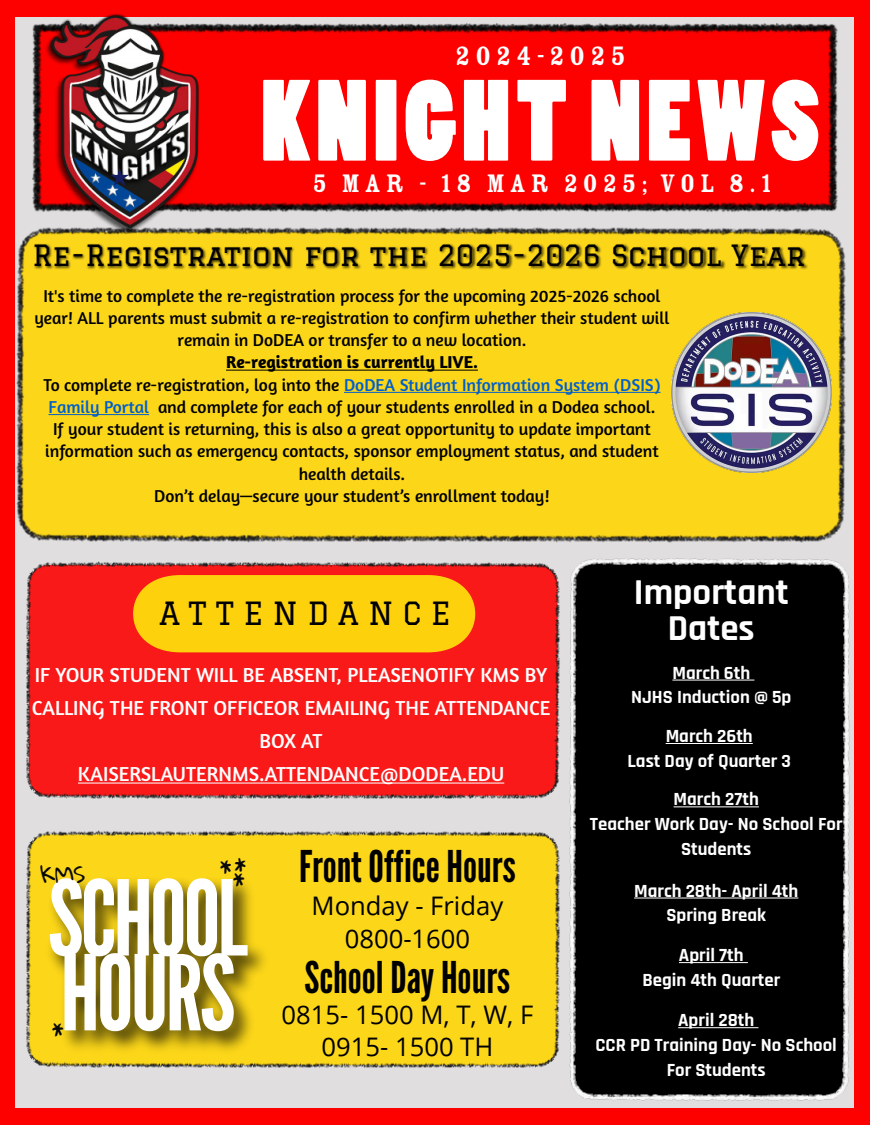
<style>
.page{position:relative;width:870px;height:1125px;background:#fff}
.page>*{position:absolute;margin:0;border:0;box-sizing:border-box;transform-origin:0 0}
.t1{font:107.75px "Poplar Std";letter-spacing:.05em;color:#fff}
.t2{font:104px/74.9px "League Gothic";letter-spacing:-.03em;color:#fff}
.t3{font:43.62px "League Gothic";color:#000}
.t4{font:700 36.88px/36px "Rajdhani";color:#fff;text-align:center}
.t5{font:31.25px "Graduate";letter-spacing:.295em;color:#000}
.t6{font:29.25px "Rosewood Std Fill";letter-spacing:.16em;color:#fff}
.t7{font:28.62px "Graduate";color:#000}
.t8{font:27.88px "Rosewood Std Fill";letter-spacing:.16em;color:#fff}
.t9{font:25.62px/32.2px "Open Sans";color:#000;text-align:center}
.t10{font:22.38px "Gloria Hallelujah";color:#080808}
.t11{font:20.62px/33.1px "Amaranth";color:#fff;text-align:center}
.t12{font:700 18.75px/24.8px "Rajdhani";color:#fff;text-align:center}
.t13{font:17.5px/22.2px "Amaranth";color:#000;text-align:center}
.s1{font-weight:700}
.s2{color:#005fcc}
</style>
<div class="page">
<div style="left:0;top:0;width:869px;height:1125px;background:#fd0000"></div>
<div style="left:16px;top:17px;width:838px;height:1091px;background:#e0dede"></div>
<img style="left:15px;top:222px;width:832px;height:326px">
<img style="left:26px;top:561px;width:534px;height:238px">
<div style="left:337px;top:831px;width:223px;height:237px;background:#fbd619"></div>
<img style="left:25px;top:232px;width:805px;height:49px">
<hr style="left:226px;top:370px;width:251px;height:1px;background:#000">
<hr style="left:344px;top:392px;width:316px;height:1px;background:#005fcc">
<hr style="left:48px;top:414px;width:101px;height:1px;background:#005fcc">
<hr style="left:78px;top:783px;width:426px;height:1px;background:#fff">
<img style="left:569px;top:558px;width:281px;height:543px">
<hr style="left:672px;top:680px;width:82px;height:1px;background:#fff">
<hr style="left:665px;top:743px;width:87px;height:1px;background:#fff">
<hr style="left:673px;top:806px;width:85px;height:1px;background:#fff">
<hr style="left:633px;top:898px;width:165px;height:1px;background:#fff">
<hr style="left:678px;top:962px;width:69px;height:1px;background:#fff">
<hr style="left:677px;top:1027px;width:81px;height:1px;background:#fff">
<img style="left:242px;top:23px;width:596px;height:190px">
<img style="left:16px;top:13px;width:226px;height:221px">
<svg style="left:110px;top:168px;width:19px;height:18px"></svg>
<img style="left:671px;top:312px;width:159px;height:160px">
<svg style="left:133px;top:575px;width:342px;height:77px;background:#fcc70d"></svg>
<img style="left:26px;top:830px;width:311px;height:238px">
<svg style="left:52px;top:1023px;width:12px;height:14px"></svg>
<svg style="left:219px;top:857px;width:28px;height:30px"></svg>
<h3 class="t6" style="left:454px;top:39px;width:172px">2024-2025</h3>
<h1 class="t1" style="left:261px;top:62px;width:560px">KNIGHT NEWS</h1>
<h3 class="t8" style="left:312px;top:168px;width:461px">5 MAR - 18 MAR 2025; VOL 8.1</h3>
<h3 class="t7" style="left:33px;top:238px;width:774px">Re-Registration for the 2025-2026 School Year</h3>
<p class="t13" style="left:34px;top:284px;width:636px">It's time to complete the re-registration process for the upcoming 2025-2026 school year! ALL parents must submit a re-registration to confirm whether their student will remain in DoDEA or transfer to a new location.</p>
<p class="t13" style="left:43px;top:351px;width:618px"><span class="s1">Re-registration is currently LIVE.<br></span>To complete re-registration, log into the <span class="s2">DoDEA Student Information System (DSIS)<br>Family Portal</span> and complete for each of your students enrolled in a Dodea school.<br>If your student is returning, this is also a great opportunity to update important information such as emergency contacts, sponsor employment status, and student health details.<br>Don’t delay—secure your student’s enrollment today!</p>
<h3 class="t5" style="left:159px;top:596px;width:292px">ATTENDANCE</h3>
<p class="t11" style="left:32px;top:658px;width:520px">IF YOUR STUDENT WILL BE ABSENT, PLEASENOTIFY KMS BY CALLING THE FRONT OFFICEOR EMAILING THE ATTENDANCE BOX AT<br>KAISERSLAUTERNMS.ATTENDANCE@DODEA.EDU</p>
<p class="t10" style="left:40px;top:863px;width:46px">KMS</p>
<h2 class="t2" style="left:48px;top:882px;width:201px">SCHOOL<br>HOURS</h2>
<h3 class="t3" style="left:299px;top:840px;width:218px">Front Office Hours</h3>
<h3 class="t9" style="left:311px;top:889px;width:193px">Monday - Friday<br>0800-1600</h3>
<h3 class="t3" style="left:304px;top:952px;width:207px">School Day Hours</h3>
<h3 class="t9" style="left:281px;top:998px;width:253px">0815- 1500 M, T, W, F<br>0915- 1500 TH</h3>
<h3 class="t4" style="left:633px;top:575px;width:156px">Important<br>Dates</h3>
<p class="t12" style="left:631px;top:661px;width:162px">March 6th<br>NJHS Induction @ 5p</p>
<p class="t12" style="left:627px;top:724px;width:165px">March 26th<br>Last Day of Quarter 3</p>
<p class="t12" style="left:589px;top:788px;width:254px">March 27th<br>Teacher Work Day- No School For<br>Students</p>
<p class="t12" style="left:633px;top:879px;width:166px">March 28th- April 4th<br>Spring Break</p>
<p class="t12" style="left:642px;top:943px;width:139px">April 7th<br>Begin 4th Quarter</p>
<p class="t12" style="left:595px;top:1008px;width:243px">April 28th<br>CCR PD Training Day- No School<br>For Students</p>
</div>
